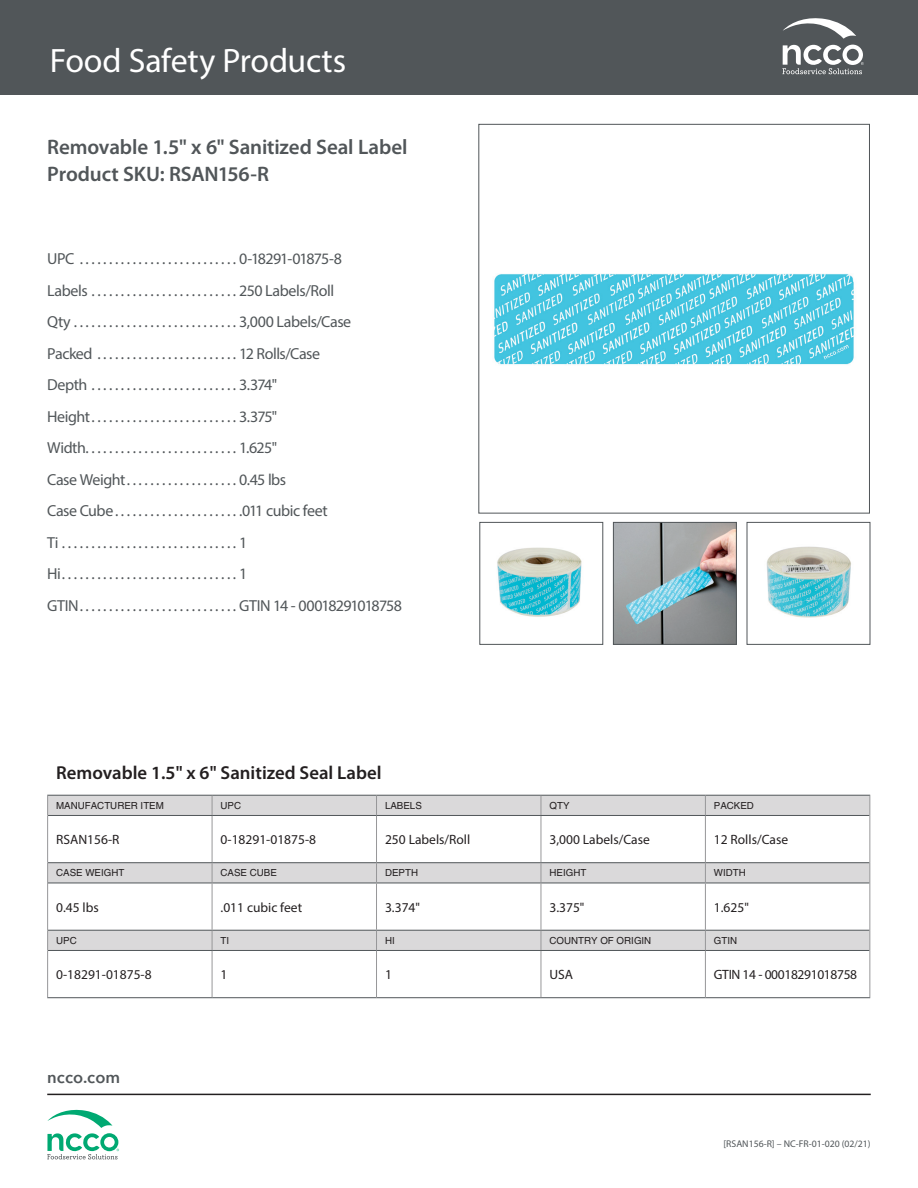
<style>
.page{position:relative;width:918px;height:1188px;background:#fff}
.page>*{position:absolute;margin:0;border:0;box-sizing:border-box;transform-origin:0 0}
.t1{font:33.9px "Myriad Pro";letter-spacing:-.01em;color:#fff}
.t2{font:600 21px/27px "Myriad Pro";letter-spacing:-.005em;color:#515659}
.t3{font:600 18.75px "Myriad Pro";color:#231f20}
.t4{font:600 16.5px "Avenir Next";color:#515659}
.t5{font:15.9px/31.5px "Myriad Pro";letter-spacing:-.03em;color:#515659}
.t6{font:13.5px "Myriad Pro";color:#231f20}
.t7{font:13.5px "Myriad Pro";letter-spacing:-.025em;color:#231f20}
.t8{font:9.75px "Helvetica LT Std";color:#231f20}
.t9{font:9.75px "Myriad Pro";color:#515659}
</style>
<div class="page">
<div style="left:0;top:0;width:918px;height:94px;background:#515659"></div>
<hr style="left:47px;top:1094px;width:824px;height:1px;background:#231f20">
<svg style="left:48px;top:796px;width:821px;height:154px"></svg>
<hr style="left:47px;top:795px;width:165px;height:1px;background:#515659">
<hr style="left:212px;top:795px;width:165px;height:1px;background:#515659">
<hr style="left:377px;top:795px;width:164px;height:1px;background:#515659">
<hr style="left:541px;top:795px;width:164px;height:1px;background:#515659">
<hr style="left:705px;top:795px;width:165px;height:1px;background:#515659">
<hr style="left:48px;top:815px;width:164px;height:1px;background:#515659">
<hr style="left:212px;top:815px;width:165px;height:1px;background:#515659">
<hr style="left:377px;top:815px;width:164px;height:1px;background:#515659">
<hr style="left:541px;top:815px;width:164px;height:1px;background:#515659">
<hr style="left:705px;top:815px;width:164px;height:1px;background:#515659">
<hr style="left:48px;top:862px;width:164px;height:1px;background:#515659">
<hr style="left:212px;top:862px;width:165px;height:1px;background:#515659">
<hr style="left:377px;top:862px;width:164px;height:1px;background:#515659">
<hr style="left:541px;top:862px;width:164px;height:1px;background:#515659">
<hr style="left:705px;top:862px;width:164px;height:1px;background:#515659">
<hr style="left:48px;top:882px;width:164px;height:1px;background:#515659">
<hr style="left:212px;top:882px;width:165px;height:1px;background:#515659">
<hr style="left:377px;top:882px;width:164px;height:1px;background:#515659">
<hr style="left:541px;top:882px;width:164px;height:1px;background:#515659">
<hr style="left:705px;top:882px;width:164px;height:1px;background:#515659">
<hr style="left:48px;top:930px;width:164px;height:1px;background:#515659">
<hr style="left:212px;top:930px;width:165px;height:1px;background:#515659">
<hr style="left:377px;top:930px;width:164px;height:1px;background:#515659">
<hr style="left:541px;top:930px;width:164px;height:1px;background:#515659">
<hr style="left:705px;top:930px;width:164px;height:1px;background:#515659">
<hr style="left:48px;top:950px;width:164px;height:1px;background:#515659">
<hr style="left:212px;top:950px;width:165px;height:1px;background:#515659">
<hr style="left:377px;top:950px;width:164px;height:1px;background:#515659">
<hr style="left:541px;top:950px;width:164px;height:1px;background:#515659">
<hr style="left:705px;top:950px;width:164px;height:1px;background:#515659">
<hr style="left:47px;top:997px;width:165px;height:1px;background:#515659">
<hr style="left:212px;top:997px;width:165px;height:1px;background:#515659">
<hr style="left:377px;top:997px;width:164px;height:1px;background:#515659">
<hr style="left:541px;top:997px;width:164px;height:1px;background:#515659">
<hr style="left:705px;top:997px;width:165px;height:1px;background:#515659">
<svg style="left:47px;top:796px;width:1px;height:19px"></svg>
<svg style="left:212px;top:796px;width:1px;height:19px"></svg>
<svg style="left:376px;top:796px;width:1px;height:19px"></svg>
<svg style="left:541px;top:796px;width:1px;height:19px"></svg>
<svg style="left:705px;top:796px;width:1px;height:19px"></svg>
<svg style="left:869px;top:796px;width:1px;height:19px"></svg>
<hr style="left:47px;top:815px;width:1px;height:48px;background:#979799">
<hr style="left:212px;top:816px;width:1px;height:46px;background:#979799">
<hr style="left:376px;top:816px;width:1px;height:46px;background:#979799">
<hr style="left:541px;top:816px;width:1px;height:46px;background:#979799">
<hr style="left:705px;top:816px;width:1px;height:46px;background:#979799">
<hr style="left:869px;top:815px;width:1px;height:48px;background:#979799">
<svg style="left:47px;top:863px;width:1px;height:20px"></svg>
<svg style="left:212px;top:863px;width:1px;height:19px"></svg>
<svg style="left:376px;top:863px;width:1px;height:19px"></svg>
<svg style="left:541px;top:863px;width:1px;height:19px"></svg>
<svg style="left:705px;top:863px;width:1px;height:19px"></svg>
<svg style="left:869px;top:863px;width:1px;height:20px"></svg>
<hr style="left:47px;top:883px;width:1px;height:47px;background:#979799">
<hr style="left:212px;top:883px;width:1px;height:47px;background:#979799">
<hr style="left:376px;top:883px;width:1px;height:47px;background:#979799">
<hr style="left:541px;top:883px;width:1px;height:47px;background:#979799">
<hr style="left:705px;top:883px;width:1px;height:47px;background:#979799">
<hr style="left:869px;top:883px;width:1px;height:47px;background:#979799">
<svg style="left:47px;top:930px;width:1px;height:20px"></svg>
<svg style="left:212px;top:931px;width:1px;height:19px"></svg>
<svg style="left:376px;top:931px;width:1px;height:19px"></svg>
<svg style="left:541px;top:931px;width:1px;height:19px"></svg>
<svg style="left:705px;top:931px;width:1px;height:19px"></svg>
<svg style="left:869px;top:930px;width:1px;height:20px"></svg>
<hr style="left:47px;top:950px;width:1px;height:47px;background:#979799">
<hr style="left:212px;top:951px;width:1px;height:46px;background:#979799">
<hr style="left:376px;top:951px;width:1px;height:46px;background:#979799">
<hr style="left:541px;top:951px;width:1px;height:46px;background:#979799">
<hr style="left:705px;top:951px;width:1px;height:46px;background:#979799">
<hr style="left:869px;top:950px;width:1px;height:47px;background:#979799">
<svg style="left:782px;top:45px;width:82px;height:29px"></svg>
<svg style="left:783px;top:18px;width:73px;height:21px"></svg>
<svg style="left:47px;top:1109px;width:72px;height:50px"></svg>
<img style="left:494px;top:273px;width:360px;height:92px">
<div style="left:478px;top:124px;width:392px;height:390px;border:1px solid #515659"></div>
<img style="left:497px;top:547px;width:85px;height:70px">
<div style="left:479px;top:522px;width:124px;height:123px;border:1px solid #515659"></div>
<img style="left:615px;top:524px;width:120px;height:119px">
<div style="left:613px;top:522px;width:124px;height:123px;border:1px solid #515659"></div>
<img style="left:766px;top:546px;width:85px;height:72px">
<div style="left:747px;top:522px;width:123px;height:123px;border:1px solid #515659"></div>
<h1 class="t1" style="left:50px;top:40px;width:298px">Food Safety Products</h1>
<h2 class="t2" style="left:47px;top:132px;width:362px">Removable 1.5" x 6" Sanitized Seal Label<br>Product SKU: RSAN156-R</h2>
<p class="t5" style="left:47px;top:243px;width:356px">UPC . . . . . . . . . . . . . . . . . . . . . . . . . . . 0-18291-01875-8<br>Labels . . . . . . . . . . . . . . . . . . . . . . . . . 250 Labels/Roll<br>Qty . . . . . . . . . . . . . . . . . . . . . . . . . . . . 3,000 Labels/Case<br>Packed . . . . . . . . . . . . . . . . . . . . . . . . 12 Rolls/Case<br>Depth . . . . . . . . . . . . . . . . . . . . . . . . . 3.374"<br>Height . . . . . . . . . . . . . . . . . . . . . . . . . 3.375"<br>Width . . . . . . . . . . . . . . . . . . . . . . . . . . 1.625"<br>Case Weight . . . . . . . . . . . . . . . . . . . 0.45 lbs<br>Case Cube . . . . . . . . . . . . . . . . . . . . . .011 cubic feet<br>Ti . . . . . . . . . . . . . . . . . . . . . . . . . . . . . .1<br>Hi . . . . . . . . . . . . . . . . . . . . . . . . . . . . . .1<br>GTIN . . . . . . . . . . . . . . . . . . . . . . . . . . . GTIN 14 - 00018291018758</p>
<p class="t3" style="left:56px;top:761px;width:327px">Removable 1.5" x 6" Sanitized Seal Label</p>
<p class="t8" style="left:56px;top:800px;width:109px">MANUFACTURER ITEM</p>
<p class="t8" style="left:221px;top:800px;width:22px">UPC</p>
<p class="t8" style="left:385px;top:800px;width:38px">LABELS</p>
<p class="t8" style="left:549px;top:800px;width:22px">QTY</p>
<p class="t8" style="left:714px;top:800px;width:42px">PACKED</p>
<p class="t6" style="left:56px;top:831px;width:65px">RSAN156-R</p>
<p class="t6" style="left:221px;top:831px;width:97px">0-18291-01875-8</p>
<p class="t6" style="left:385px;top:831px;width:87px">250 Labels/Roll</p>
<p class="t6" style="left:549px;top:831px;width:102px">3,000 Labels/Case</p>
<p class="t6" style="left:714px;top:831px;width:76px">12 Rolls/Case</p>
<p class="t8" style="left:56px;top:867px;width:70px">CASE WEIGHT</p>
<p class="t8" style="left:221px;top:867px;width:58px">CASE CUBE</p>
<p class="t8" style="left:385px;top:867px;width:35px">DEPTH</p>
<p class="t8" style="left:549px;top:867px;width:38px">HEIGHT</p>
<p class="t8" style="left:714px;top:867px;width:33px">WIDTH</p>
<p class="t6" style="left:56px;top:899px;width:44px">0.45 lbs</p>
<p class="t6" style="left:221px;top:899px;width:83px">.011 cubic feet</p>
<p class="t6" style="left:385px;top:899px;width:37px">3.374"</p>
<p class="t6" style="left:549px;top:899px;width:37px">3.375"</p>
<p class="t6" style="left:714px;top:899px;width:37px">1.625"</p>
<p class="t8" style="left:56px;top:935px;width:22px">UPC</p>
<p class="t8" style="left:221px;top:935px;width:10px">TI</p>
<p class="t8" style="left:385px;top:935px;width:11px">HI</p>
<p class="t8" style="left:549px;top:935px;width:103px">COUNTRY OF ORIGIN</p>
<p class="t8" style="left:714px;top:935px;width:25px">GTIN</p>
<p class="t6" style="left:56px;top:966px;width:97px">0-18291-01875-8</p>
<p class="t6" style="left:221px;top:966px;width:8px">1</p>
<p class="t6" style="left:385px;top:966px;width:8px">1</p>
<p class="t6" style="left:549px;top:966px;width:25px">USA</p>
<p class="t7" style="left:714px;top:966px;width:145px">GTIN 14 - 00018291018758</p>
<p class="t4" style="left:47px;top:1063px;width:74px">ncco.com</p>
<p class="t9" style="left:724px;top:1138px;width:149px">[RSAN156-R] – NC-FR-01-020 (02/21)</p>
</div>
